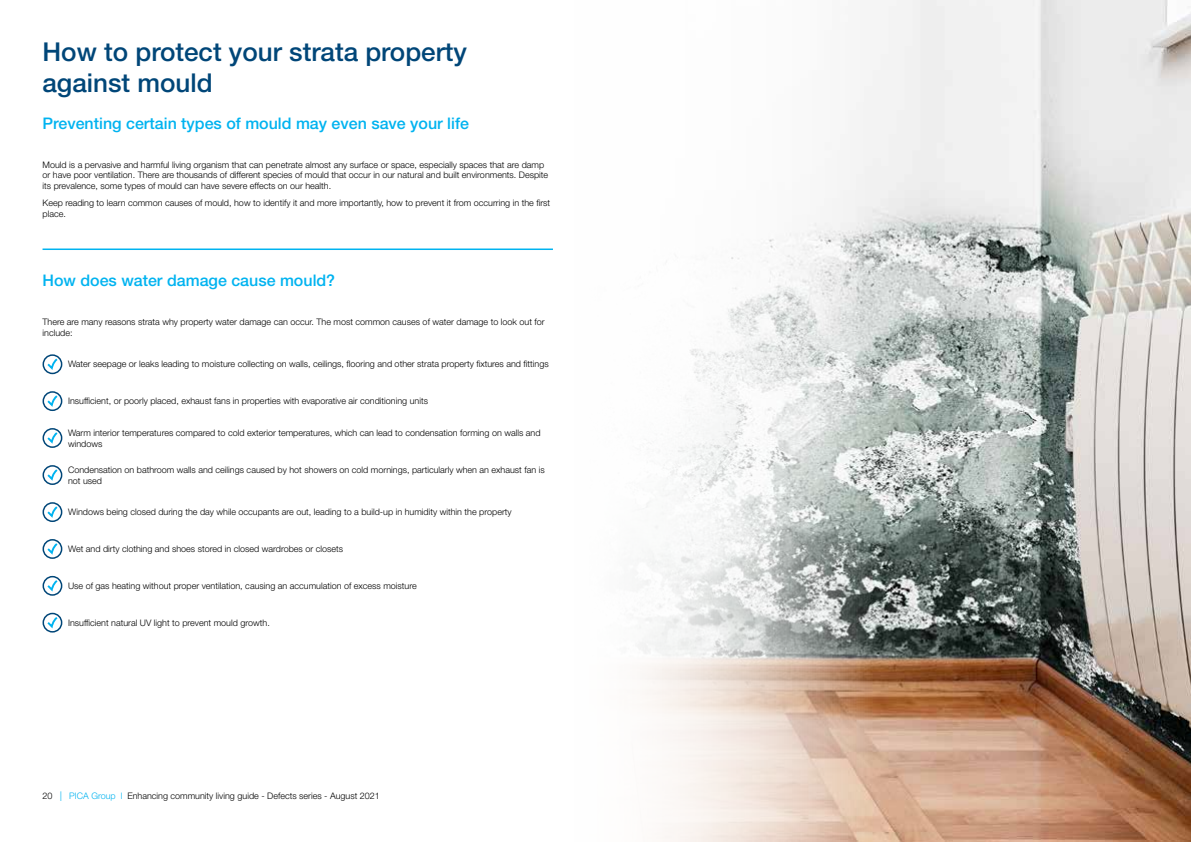
<style>
.page{position:relative;width:1191px;height:842px;background:#fff}
.page>*{position:absolute;margin:0;border:0;box-sizing:border-box;transform-origin:0 0}
.t1{font:500 26px/31.2px "Helvetica Neue LT Std";color:#004678}
.t2{font:500 16px "Helvetica Neue LT Std";color:#00b3f0}
.t3{font:300 9px/10.8px "Helvetica Neue LT Std";color:#000}
.s1{font-size:13.5px;color:#00b3f0}
.s2{color:#00b3f0}
</style>
<div class="page">
<img style="left:637px;top:0;width:554px;height:842px">
<hr style="left:43px;top:248px;width:510px;height:2px;background:#00b3f0">
<div style="left:43px;top:354px;width:19px;height:20px;border:2px solid #004678;border-radius:50%"></div>
<svg style="left:45px;top:357px;width:15px;height:16px"></svg>
<div style="left:43px;top:391px;width:19px;height:20px;border:2px solid #004678;border-radius:50%"></div>
<svg style="left:45px;top:393px;width:15px;height:16px"></svg>
<div style="left:43px;top:428px;width:19px;height:20px;border:2px solid #004678;border-radius:50%"></div>
<svg style="left:45px;top:430px;width:15px;height:16px"></svg>
<div style="left:43px;top:465px;width:19px;height:20px;border:2px solid #004678;border-radius:50%"></div>
<svg style="left:45px;top:467px;width:15px;height:16px"></svg>
<div style="left:43px;top:502px;width:19px;height:20px;border:2px solid #004678;border-radius:50%"></div>
<svg style="left:45px;top:504px;width:15px;height:16px"></svg>
<div style="left:43px;top:539px;width:19px;height:20px;border:2px solid #004678;border-radius:50%"></div>
<svg style="left:45px;top:541px;width:15px;height:16px"></svg>
<div style="left:43px;top:576px;width:19px;height:20px;border:2px solid #004678;border-radius:50%"></div>
<svg style="left:45px;top:578px;width:15px;height:16px"></svg>
<div style="left:43px;top:613px;width:19px;height:20px;border:2px solid #004678;border-radius:50%"></div>
<svg style="left:45px;top:615px;width:15px;height:16px"></svg>
<h1 class="t1" style="left:43px;top:36px;width:426px">How to protect your strata property against mould</h1>
<h2 class="t2" style="left:43px;top:113px;width:428px">Preventing certain types of mould may even save your life</h2>
<p class="t3" style="left:43px;top:159px;width:507px">Mould is a pervasive and harmful living organism that can penetrate almost any surface or space, especially spaces that are damp or have poor ventilation. There are thousands of different species of mould that occur in our natural and built environments. Despite its prevalence, some types of mould can have severe effects on our health.</p>
<p class="t3" style="left:43px;top:197px;width:509px">Keep reading to learn common causes of mould, how to identify it and more importantly, how to prevent it from occurring in the first place.</p>
<h2 class="t2" style="left:43px;top:271px;width:294px">How does water damage cause mould?</h2>
<p class="t3" style="left:43px;top:317px;width:504px">There are many reasons strata why property water damage can occur. The most common causes of water damage to look out for include:</p>
<p class="t3" style="left:68px;top:359px;width:482px">Water seepage or leaks leading to moisture collecting on walls, ceilings, flooring and other strata property fixtures and fittings</p>
<p class="t3" style="left:68px;top:396px;width:361px">Insufficient, or poorly placed, exhaust fans in properties with evaporative air conditioning units</p>
<p class="t3" style="left:68px;top:427px;width:474px">Warm interior temperatures compared to cold exterior temperatures, which can lead to condensation forming on walls and windows</p>
<p class="t3" style="left:68px;top:464px;width:478px">Condensation on bathroom walls and ceilings caused by hot showers on cold mornings, particularly when an exhaust fan is not used</p>
<p class="t3" style="left:68px;top:506px;width:445px">Windows being closed during the day while occupants are out, leading to a build-up in humidity within the property</p>
<p class="t3" style="left:68px;top:543px;width:276px">Wet and dirty clothing and shoes stored in closed wardrobes or closets</p>
<p class="t3" style="left:68px;top:580px;width:350px">Use of gas heating without proper ventilation, causing an accumulation of excess moisture</p>
<p class="t3" style="left:68px;top:617px;width:203px">Insufficient natural UV light to prevent mould growth.</p>
<p class="t3" style="left:43px;top:791px;width:339px">20 <span class="s1">l</span> <span class="s2">PICA Group l</span> Enhancing community living guide - Defects series - August 2021</p>
</div>
